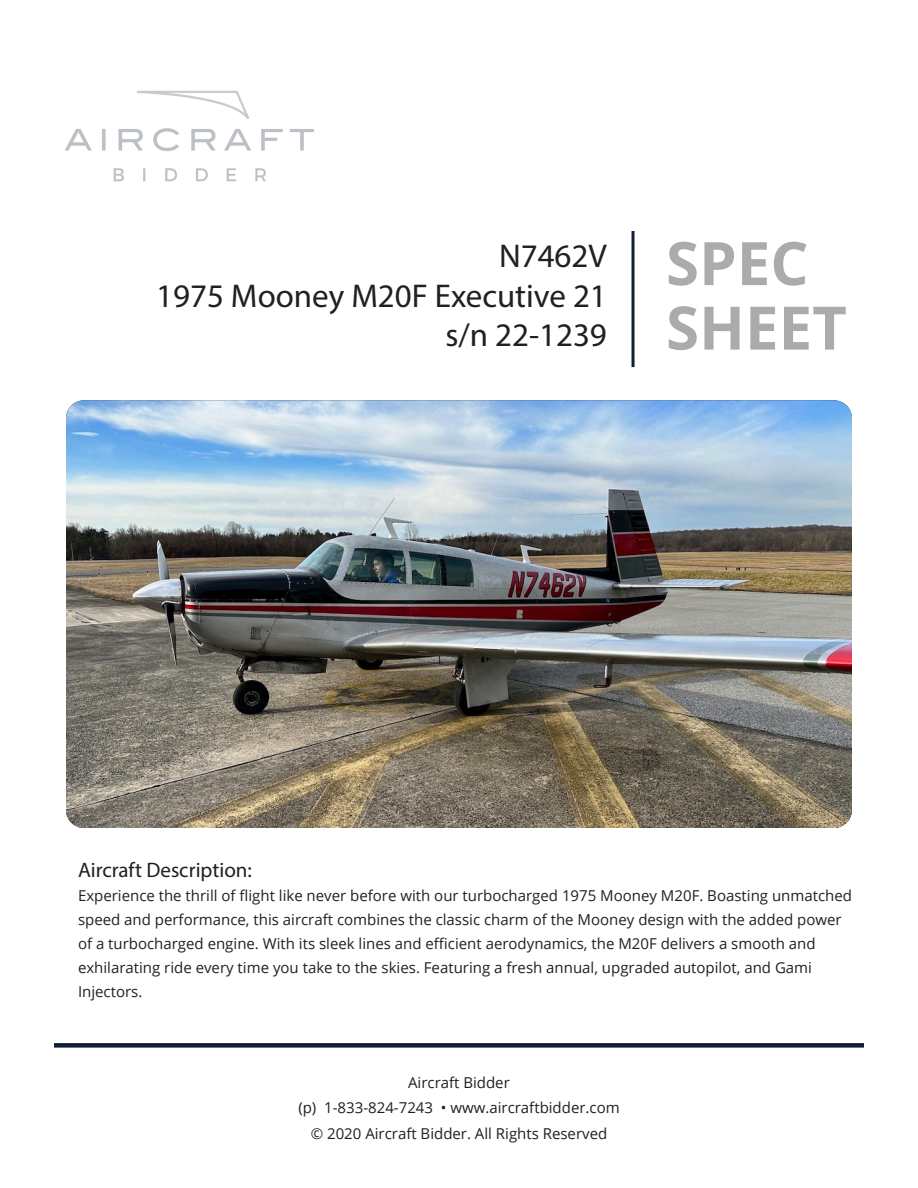
<style>
.page{position:relative;width:918px;height:1188px;background:#fff}
.page>*{position:absolute;margin:0;border:0;box-sizing:border-box;transform-origin:0 0}
.t1{font:700 60px "Open Sans";color:#aaabab}
.t2{font:33px "Myriad Pro";color:#231f20}
.t3{font:21px "Myriad Pro";color:#231f20}
.t4{font:15px/24px "Open Sans";color:#231f20}
</style>
<div class="page">
<img style="left:66px;top:400px;width:786px;height:428px">
<img style="left:65px;top:90px;width:249px;height:92px">
<div style="left:54px;top:1043px;width:810px;height:5px;background:#101f37"></div>
<hr style="left:632px;top:231px;width:3px;height:136px;background:#101f37">
<p class="t2" style="left:499px;top:236px;width:109px">N7462V</p>
<p class="t2" style="left:156px;top:275px;width:452px">1975 Mooney M20F Executive 21</p>
<p class="t2" style="left:445px;top:315px;width:163px">s/n 22-1239</p>
<p class="t1" style="left:666px;top:221px;width:144px">SPEC</p>
<p class="t1" style="left:666px;top:285px;width:182px">SHEET</p>
<p class="t3" style="left:78px;top:857px;width:175px">Aircraft Description:</p>
<p class="t4" style="left:78px;top:883px;width:775px">Experience the thrill of flight like never before with our turbocharged 1975 Mooney M20F. Boasting unmatched speed and performance, this aircraft combines the classic charm of the Mooney design with the added power of a turbocharged engine. With its sleek lines and efficient aerodynamics, the M20F delivers a smooth and exhilarating ride every time you take to the skies. Featuring a fresh annual, upgraded autopilot, and Gami Injectors.</p>
<p class="t4" style="left:298px;top:1069px;width:323px;line-height:25.5px;text-align:center">Aircraft Bidder<br>(p) 1-833-824-7243 • www.aircraftbidder.com © 2020 Aircraft Bidder. All Rights Reserved</p>
</div>
